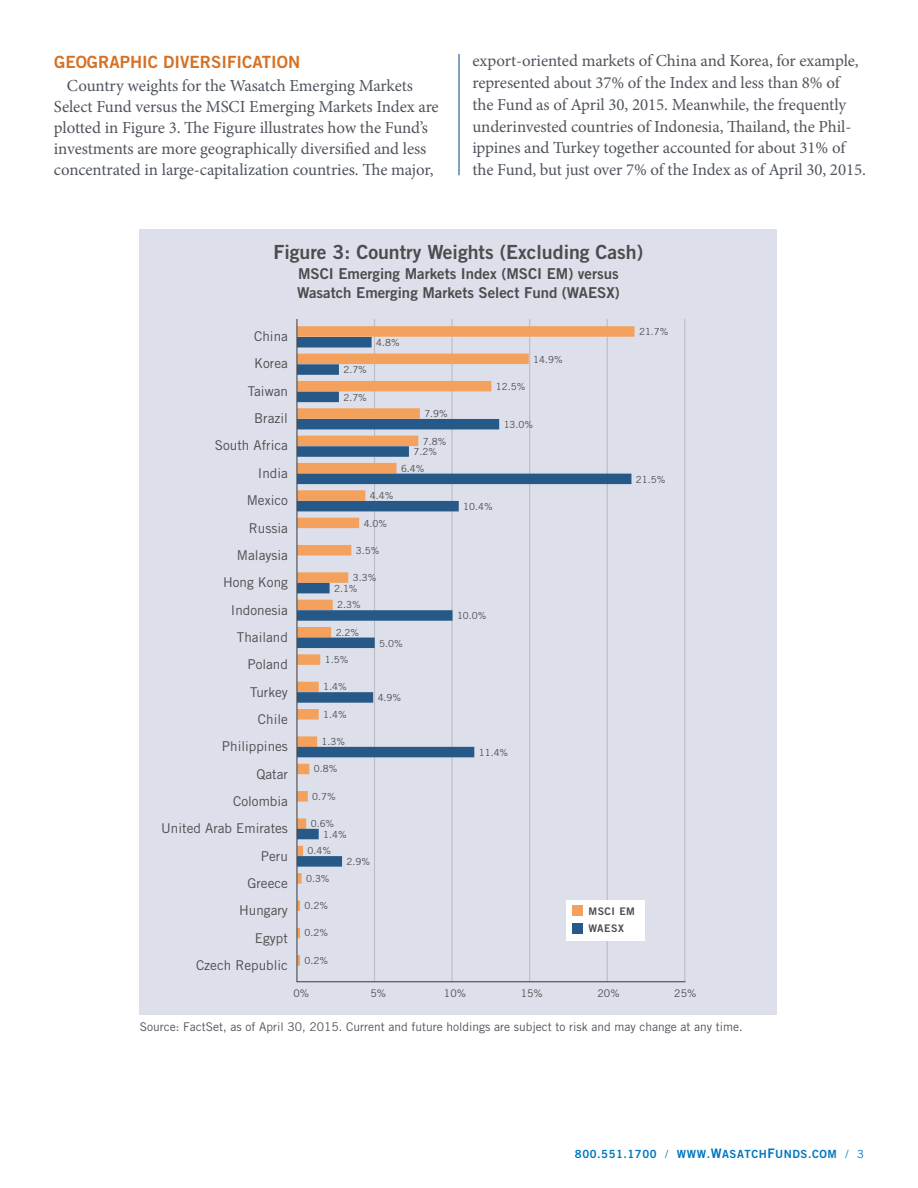
<style>
.page{position:relative;width:918px;height:1188px;background:#fff}
.page>*{position:absolute;margin:0;border:0;box-sizing:border-box;transform-origin:0 0}
.t1{font:19.5px "Trade Gothic Bold Two";color:#4b4c4d}
.t2{font:16.8px/21.8px "Minion Pro";letter-spacing:-.01em;color:#4f545d}
.t3{font:16.8px "Trade Gothic Bold Two";color:#d77023}
.t4{font:15px/19.5px "Trade Gothic Bold Two";color:#4b4c4d}
.t5{font:13.5px/27.3px "Trade Gothic";color:#4b4c4d;text-align:right}
.t6{font:12px "Trade Gothic";color:#4f545d}
.t7{font:11.25px "Trade Gothic Bold Two";letter-spacing:.05em;color:#0077bf}
.t8{font:10.5px "Trade Gothic";color:#4b4c4d}
.t9{font:10.5px/18px "Trade Gothic Bold Two";letter-spacing:.05em;color:#4b4c4d}
.t10{font:9.75px "Trade Gothic";color:#4b4c4d}
.s1{font-family:"Trade Gothic"}
.s2{font-size:13.2px}
</style>
<div class="page">
<hr style="left:458px;top:54px;width:2px;height:121px;background:#265988">
<div style="left:140px;top:229px;width:637px;height:786px;background:#dde0ea"></div>
<svg style="left:296px;top:319px;width:390px;height:664px"></svg>
<p class="t3" style="left:54px;top:51px;width:248px">GEOGRAPHIC DIVERSIFICATION</p>
<p class="t2" style="left:54px;top:75px;width:386px;line-height:21.1px;text-indent:13px">Country weights for the Wasatch Emerging Markets Select Fund versus the MSCI Emerging Markets Index are plotted in Figure 3. The Figure illustrates how the Fund’s investments are more geographically diversified and less concentrated in large-capitalization countries. The major,</p>
<p class="t2" style="left:472px;top:50px;width:395px">export-oriented markets of China and Korea, for example, represented about 37% of the Index and less than 8% of<br>the Fund as of April 30, 2015. Meanwhile, the frequently underinvested countries of Indonesia, Thailand, the Phil&shy;ippines and Turkey together accounted for about 31% of the Fund, but just over 7% of the Index as of April 30, 2015.</p>
<p class="t1" style="left:274px;top:240px;width:371px">Figure 3: Country Weights (Excluding Cash)</p>
<p class="t4" style="left:297px;top:264px;width:324px">MSCI Emerging Markets Index (MSCI EM) versus<br>Wasatch Emerging Markets Select Fund (WAESX)</p>
<p class="t5" style="left:161px;top:322px;width:128px">China<br>Korea<br>Taiwan<br>Brazil<br>South Africa<br>India<br>Mexico<br>Russia<br>Malaysia<br>Hong Kong<br>Indonesia<br>Thailand<br>Poland<br>Turkey<br>Chile<br>Philippines<br>Qatar<br>Colombia<br>United Arab Emirates<br>Peru<br>Greece<br>Hungary<br>Egypt<br>Czech Republic</p>
<p class="t10" style="left:343px;top:364px;width:25px">2.7%</p>
<p class="t10" style="left:343px;top:391px;width:25px">2.7%</p>
<p class="t10" style="left:376px;top:337px;width:25px">4.8%</p>
<p class="t10" style="left:424px;top:408px;width:25px">7.9%</p>
<p class="t10" style="left:423px;top:435px;width:25px">7.8%</p>
<p class="t10" style="left:413px;top:446px;width:25px">7.2%</p>
<p class="t10" style="left:401px;top:462px;width:25px">6.4%</p>
<p class="t10" style="left:370px;top:490px;width:25px">4.4%</p>
<p class="t10" style="left:364px;top:517px;width:25px">4.0%</p>
<p class="t10" style="left:356px;top:544px;width:25px">3.5%</p>
<p class="t10" style="left:353px;top:572px;width:25px">3.3%</p>
<p class="t10" style="left:334px;top:583px;width:25px">2.1%</p>
<p class="t10" style="left:337px;top:599px;width:25px">2.3%</p>
<p class="t10" style="left:336px;top:626px;width:25px">2.2%</p>
<p class="t10" style="left:325px;top:654px;width:25px">1.5%</p>
<p class="t10" style="left:323px;top:681px;width:25px">1.4%</p>
<p class="t10" style="left:323px;top:708px;width:25px">1.4%</p>
<p class="t10" style="left:322px;top:736px;width:25px">1.3%</p>
<p class="t10" style="left:314px;top:763px;width:25px">0.8%</p>
<p class="t10" style="left:312px;top:790px;width:25px">0.7%</p>
<p class="t10" style="left:311px;top:818px;width:25px">0.6%</p>
<p class="t10" style="left:308px;top:845px;width:25px">0.4%</p>
<p class="t10" style="left:323px;top:829px;width:25px">1.4%</p>
<p class="t10" style="left:306px;top:872px;width:25px">0.3%</p>
<p class="t10" style="left:305px;top:900px;width:25px">0.2%</p>
<p class="t10" style="left:305px;top:927px;width:25px">0.2%</p>
<p class="t10" style="left:305px;top:954px;width:25px">0.2%</p>
<p class="t10" style="left:347px;top:856px;width:25px">2.9%</p>
<p class="t10" style="left:379px;top:637px;width:25px">5.0%</p>
<p class="t10" style="left:378px;top:692px;width:25px">4.9%</p>
<p class="t10" style="left:496px;top:380px;width:31px">12.5%</p>
<p class="t10" style="left:533px;top:353px;width:31px">14.9%</p>
<p class="t10" style="left:504px;top:419px;width:31px">13.0%</p>
<p class="t10" style="left:463px;top:501px;width:31px">10.4%</p>
<p class="t10" style="left:457px;top:610px;width:31px">10.0%</p>
<p class="t10" style="left:479px;top:747px;width:31px">11.4%</p>
<p class="t10" style="left:639px;top:326px;width:31px">21.7%</p>
<p class="t10" style="left:636px;top:473px;width:31px">21.5%</p>
<p class="t9" style="left:588px;top:902px;width:48px">MSCI EM<br>WAESX</p>
<p class="t8" style="left:294px;top:987px;width:17px">0%</p>
<p class="t8" style="left:370px;top:987px;width:17px">5%</p>
<p class="t8" style="left:444px;top:987px;width:24px">10%</p>
<p class="t8" style="left:521px;top:987px;width:24px">15%</p>
<p class="t8" style="left:598px;top:987px;width:24px">20%</p>
<p class="t8" style="left:674px;top:987px;width:24px">25%</p>
<p class="t6" style="left:140px;top:1019px;width:604px">Source: FactSet, as of April 30, 2015. Current and future holdings are subject to risk and may change at any time.</p>
<p class="t7" style="left:575px;top:1147px;width:291px">800.551.1700 <span class="s1">/</span> WWW.<span class="s2">W</span>ASATCH<span class="s2">F</span>UNDS.COM <span class="s1">/ 3</span></p>
</div>
